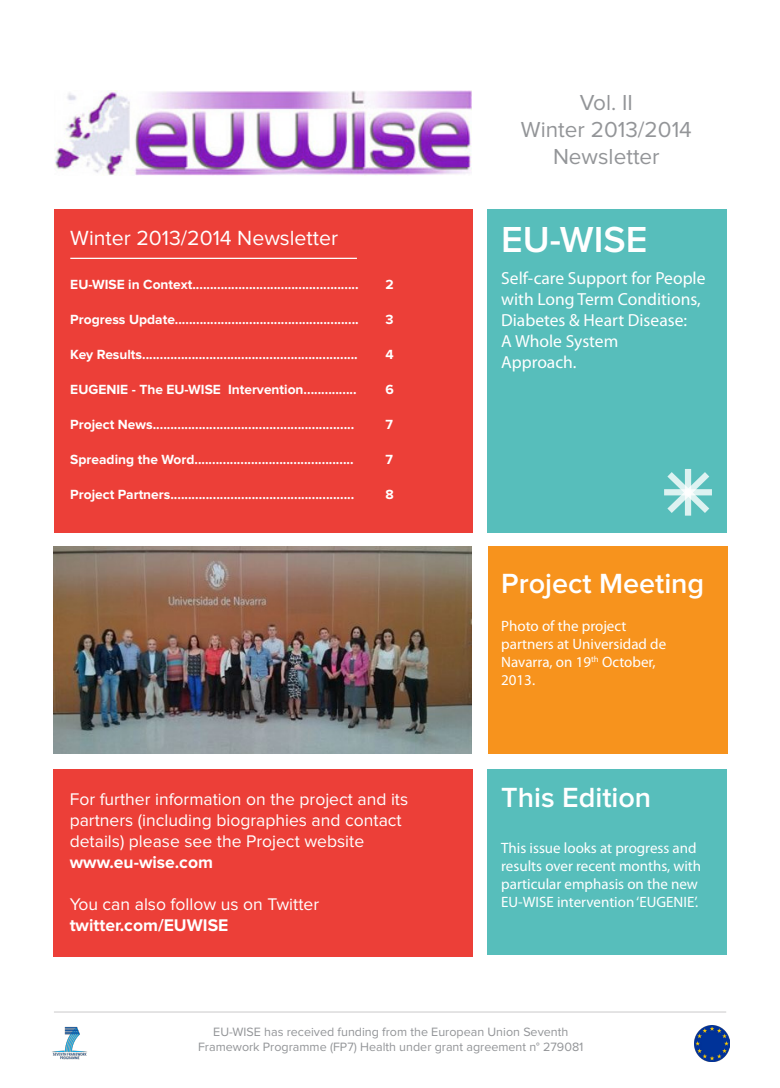
<style>
.page{position:relative;width:780px;height:1088px;background:#fff}
.page>*{position:absolute;margin:0;border:0;box-sizing:border-box;transform-origin:0 0}
.t1{font:600 37.5px "Proxima Nova";color:#fff}
.t2{font:600 28.75px "Proxima Nova";color:#fff}
.t3{font:22.5px "Proxima Nova";color:#939598}
.t4{font:21.25px "Proxima Nova";color:#fff}
.t5{font:17.5px/21px "Proxima Nova";color:#fff}
.t6{font:17.5px/21px "Myriad Pro";color:#fff}
.t7{font:700 17.5px "Proxima Nova";color:#fff}
.t8{font:15px/18px "Myriad Pro";color:#fff}
.t9{font:700 13.75px "Proxima Nova";color:#fff}
.t10{font:12.5px/15px "Proxima Nova";color:#939598;text-align:center}
.s1{font-weight:700}
</style>
<div class="page">
<hr style="left:54px;top:1011px;width:672px;height:1px;background:#231f20">
<img style="left:52px;top:1026px;width:35px;height:34px">
<img style="left:694px;top:1026px;width:35px;height:35px">
<div style="left:487px;top:769px;width:239px;height:185px;background:#57bebb"></div>
<div style="left:54px;top:209px;width:418px;height:324px;background:#ec3f38"></div>
<hr style="left:70px;top:258px;width:287px;height:1px;background:#fff">
<div style="left:53px;top:769px;width:419px;height:187px;background:#ec3f38"></div>
<div style="left:487px;top:546px;width:240px;height:208px;background:#f7931d"></div>
<img style="left:54px;top:546px;width:418px;height:208px">
<div style="left:487px;top:209px;width:240px;height:324px;background:#57bebb"></div>
<svg style="left:684px;top:469px;width:7px;height:47px"></svg>
<svg style="left:664px;top:489px;width:48px;height:6px"></svg>
<svg style="left:665px;top:470px;width:46px;height:45px"></svg>
<img style="left:54px;top:90px;width:418px;height:85px">
<p class="t4" style="left:70px;top:228px;width:269px">Winter 2013/2014 Newsletter</p>
<p class="t9" style="left:70px;top:278px;width:290px">EU-WISE in Context...............................................</p>
<p class="t9" style="left:385px;top:278px;width:10px">2</p>
<p class="t9" style="left:70px;top:313px;width:290px">Progress Update....................................................</p>
<p class="t9" style="left:385px;top:313px;width:10px">3</p>
<p class="t9" style="left:70px;top:348px;width:289px">Key Results.............................................................</p>
<p class="t9" style="left:385px;top:348px;width:10px">4</p>
<p class="t9" style="left:70px;top:383px;width:288px">EUGENIE - The EU-WISE Intervention...............</p>
<p class="t9" style="left:385px;top:383px;width:10px">6</p>
<p class="t9" style="left:70px;top:418px;width:285px">Project News.........................................................</p>
<p class="t9" style="left:385px;top:418px;width:9px">7</p>
<p class="t9" style="left:70px;top:453px;width:285px">Spreading the Word.............................................</p>
<p class="t9" style="left:385px;top:453px;width:9px">7</p>
<p class="t9" style="left:70px;top:489px;width:285px">Project Partners....................................................</p>
<p class="t9" style="left:385px;top:489px;width:10px">8</p>
<p class="t5" style="left:70px;top:789px;width:340px">For further information on the project and its partners (including biographies and contact details) please see the Project website <span class="s1">www.eu-wise.com</span></p>
<p class="t5" style="left:70px;top:894px;width:251px">You can also follow us on Twitter</p>
<p class="t7" style="left:70px;top:917px;width:160px">twitter.com/EUWISE</p>
<p class="t3" style="left:579px;top:92px;width:55px">Vol. II</p>
<p class="t3" style="left:521px;top:119px;width:172px">Winter 2013/2014</p>
<p class="t3" style="left:553px;top:146px;width:108px">Newsletter</p>
<p class="t1" style="left:501px;top:222px;width:148px">EU-WISE</p>
<p class="t6" style="left:501px;top:267px;width:206px">Self-care Support for People with Long Term Conditions,<br>Diabetes &amp; Heart Disease:<br>A Whole System<br>Approach.</p>
<p class="t2" style="left:501px;top:570px;width:205px">Project Meeting</p>
<p class="t8" style="left:501px;top:617px;width:166px">Photo of the project partners at Universidad de<br>Navarra, on 19<sup>th</sup> October,<br>2013.</p>
<p class="t2" style="left:501px;top:784px;width:151px">This Edition</p>
<p class="t8" style="left:501px;top:838px;width:201px">This issue looks at progress and results over recent months, with particular emphasis on the new<br>EU-WISE intervention ‘EUGENIE’.</p>
<p class="t10" style="left:198px;top:1025px;width:387px">EU-WISE has received funding from the European Union Seventh<br>Framework Programme (FP7) Health under grant agreement n° 279081</p>
</div>
